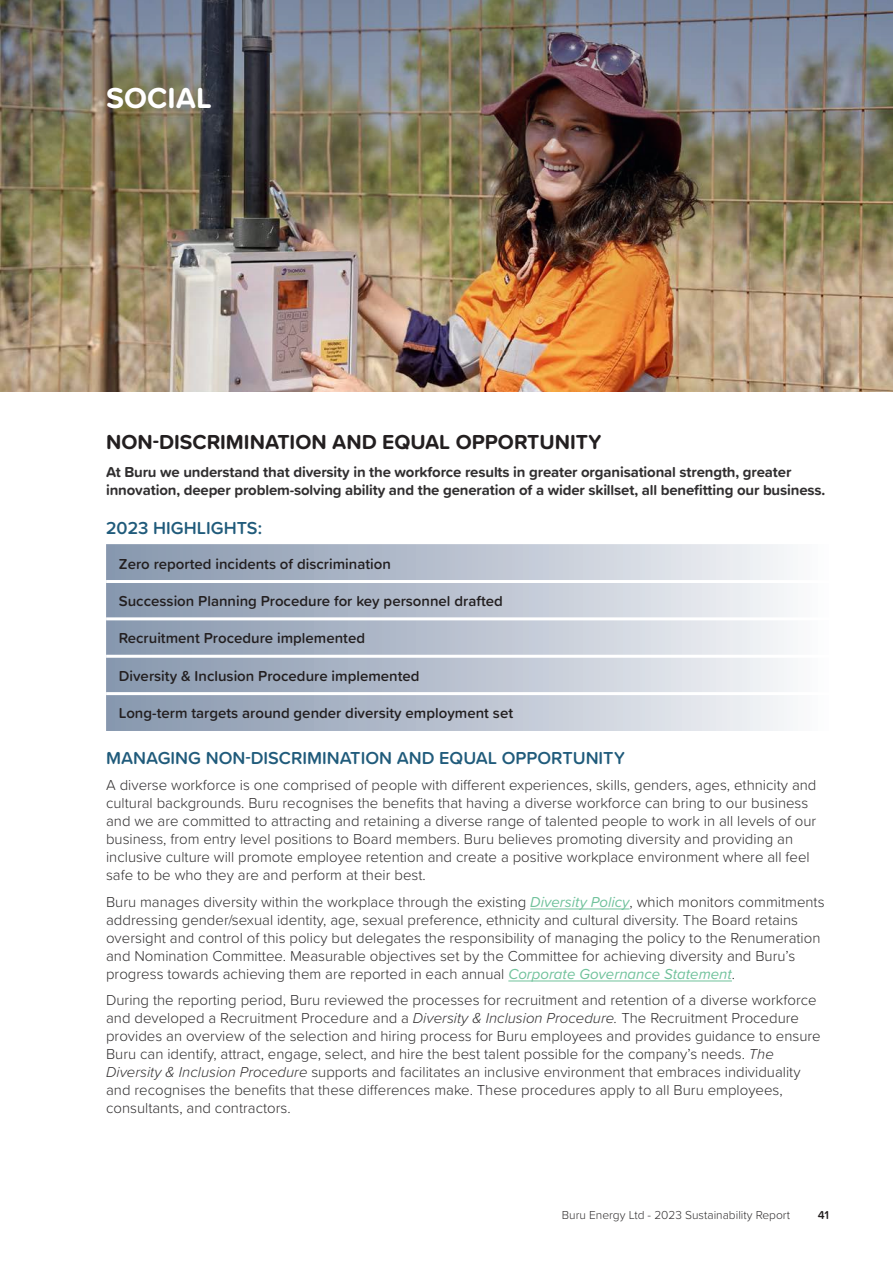
<style>
.page{position:relative;width:893px;height:1263px;background:#fff}
.page>*{position:absolute;margin:0;border:0;box-sizing:border-box;transform-origin:0 0}
.t1{font:700 30px "Proxima Soft";color:#fff}
.t2{font:700 21px "Proxima Soft";color:#231f20}
.t3{font:600 18px "Proxima Soft";color:#205b7b}
.t4{font:300 15px/18px "Proxima Soft";color:#312f30}
.t5{font:600 15px "Proxima Soft";color:#231f20}
.t6{font:700 15px/18px "Proxima Soft";letter-spacing:-.01em;color:#312f30}
.t7{font:300 12px "Proxima Soft";color:#312f30}
.t8{font:600 12px "Proxima Soft";color:#231f20}
.s1{font-weight:400;font-style:italic;color:#71c29c}
.s2{font-style:italic}
</style>
<div class="page">
<img style="left:0;top:336px;width:893px;height:56px">
<img style="left:0;top:0;width:893px;height:336px">
<hr style="left:530px;top:908px;width:100px;height:1px;background:#71c29c">
<hr style="left:508px;top:980px;width:224px;height:1px;background:#71c29c">
<svg style="left:106px;top:544px;width:681px;height:187px;background:#bac2d0"></svg>
<hr style="left:106px;top:580px;width:723px;height:3px;background:#fff">
<hr style="left:106px;top:617px;width:723px;height:3px;background:#fff">
<hr style="left:106px;top:655px;width:723px;height:3px;background:#fff">
<hr style="left:106px;top:692px;width:723px;height:3px;background:#fff">
<h1 class="t1" style="left:106px;top:75px;width:107px">SOCIAL</h1>
<h2 class="t2" style="left:106px;top:426px;width:497px">NON-DISCRIMINATION AND EQUAL OPPORTUNITY</h2>
<p class="t6" style="left:106px;top:463px;width:721px">At Buru we understand that diversity in the workforce results in greater organisational strength, greater innovation, deeper problem-solving ability and the generation of a wider skillset, all benefitting our business.</p>
<p class="t3" style="left:106px;top:514px;width:157px">2023 HIGHLIGHTS:</p>
<p class="t5" style="left:119px;top:552px;width:274px">Zero reported incidents of discrimination</p>
<p class="t5" style="left:119px;top:590px;width:385px">Succession Planning Procedure for key personnel drafted</p>
<p class="t5" style="left:119px;top:627px;width:248px">Recruitment Procedure implemented</p>
<p class="t5" style="left:119px;top:665px;width:302px">Diversity &amp; Inclusion Procedure implemented</p>
<p class="t5" style="left:119px;top:702px;width:396px">Long-term targets around gender diversity employment set</p>
<p class="t3" style="left:106px;top:744px;width:520px">MANAGING NON-DISCRIMINATION AND EQUAL OPPORTUNITY</p>
<p class="t4" style="left:106px;top:775px;width:712px">A diverse workforce is one comprised of people with different experiences, skills, genders, ages, ethnicity and cultural backgrounds. Buru recognises the benefits that having a diverse workforce can bring to our business and we are committed to attracting and retaining a diverse range of talented people to work in all levels of our business, from entry level positions to Board members. Buru believes promoting diversity and providing an inclusive culture will promote employee retention and create a positive workplace environment where all feel safe to be who they are and perform at their best.</p>
<p class="t4" style="left:106px;top:892px;width:720px">Buru manages diversity within the workplace through the existing <span class="s1">Diversity Policy</span>, which monitors commitments addressing gender/sexual identity, age, sexual preference, ethnicity and cultural diversity. The Board retains oversight and control of this policy but delegates the responsibility of managing the policy to the Renumeration and Nomination Committee. Measurable objectives set by the Committee for achieving diversity and Buru’s progress towards achieving them are reported in each annual <span class="s1">Corporate Governance Statement</span>.</p>
<p class="t4" style="left:106px;top:990px;width:716px">During the reporting period, Buru reviewed the processes for recruitment and retention of a diverse workforce and developed a Recruitment Procedure and a <span class="s2">Diversity &amp; Inclusion Procedure.</span> The Recruitment Procedure provides an overview of the selection and hiring process for Buru employees and provides guidance to ensure Buru can identify, attract, engage, select, and hire the best talent possible for the company’s needs. <span class="s2">The Diversity &amp; Inclusion Procedure</span> supports and facilitates an inclusive environment that embraces individuality and recognises the benefits that these differences make. These procedures apply to all Buru employees, consultants, and contractors.</p>
<p class="t7" style="left:562px;top:1206px;width:230px">Buru Energy Ltd - 2023 Sustainability Report</p>
<p class="t8" style="left:818px;top:1206px;width:13px">41</p>
</div>
